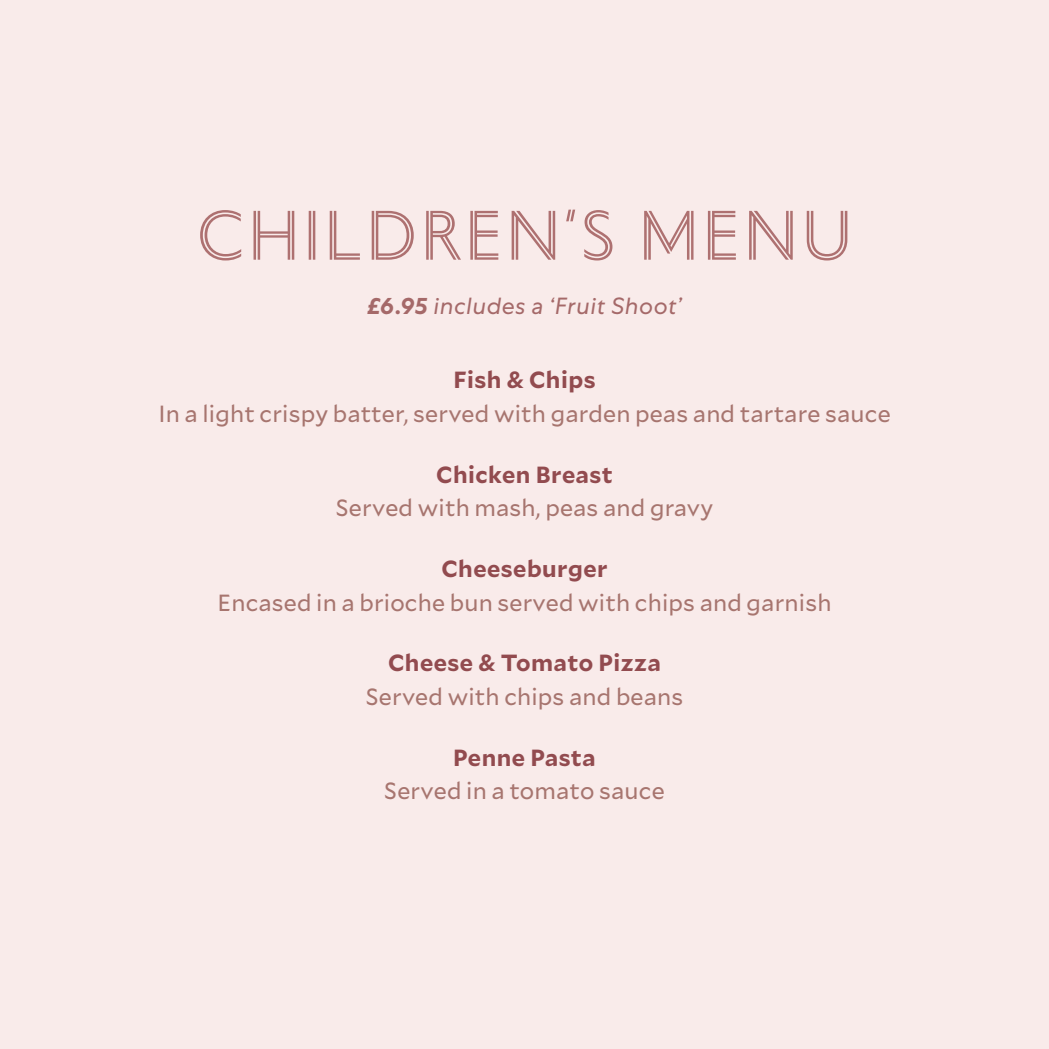
<style>
.page{position:relative;width:1049px;height:1049px;background:#f9ebea}
.page>*{position:absolute;margin:0;border:0;box-sizing:border-box;transform-origin:0 0}
.t1{font:73.75px "Portrait Inline Sans";letter-spacing:.065em;color:#ae7171}
.t2{font:23.5px "Mallory";letter-spacing:.01em;color:#a7756f}
.t3{font:700 23.5px "Mallory";letter-spacing:.02em;color:#924b4f}
.t4{font:italic 23.5px "Centra No.1";letter-spacing:.025em;color:#a56969}
.s1{font-weight:700}
</style>
<div class="page">
<h1 class="t1" style="left:197px;top:185px;width:656px">CHILDREN’S MENU</h1>
<p class="t4" style="left:367px;top:292px;width:316px"><span class="s1">£6.95</span> includes a ‘Fruit Shoot’</p>
<p class="t3" style="left:453px;top:362px;width:144px">Fish &amp; Chips</p>
<p class="t2" style="left:158px;top:397px;width:734px">In a light crispy batter, served with garden peas and tartare sauce</p>
<p class="t3" style="left:436px;top:457px;width:178px">Chicken Breast</p>
<p class="t2" style="left:336px;top:491px;width:379px">Served with mash, peas and gravy</p>
<p class="t3" style="left:441px;top:551px;width:168px">Cheeseburger</p>
<p class="t2" style="left:217px;top:585px;width:615px">Encased in a brioche bun served with chips and garnish</p>
<p class="t3" style="left:388px;top:645px;width:274px">Cheese &amp; Tomato Pizza</p>
<p class="t2" style="left:366px;top:680px;width:319px">Served with chips and beans</p>
<p class="t3" style="left:453px;top:740px;width:144px">Penne Pasta</p>
<p class="t2" style="left:384px;top:774px;width:282px">Served in a tomato sauce</p>
</div>
